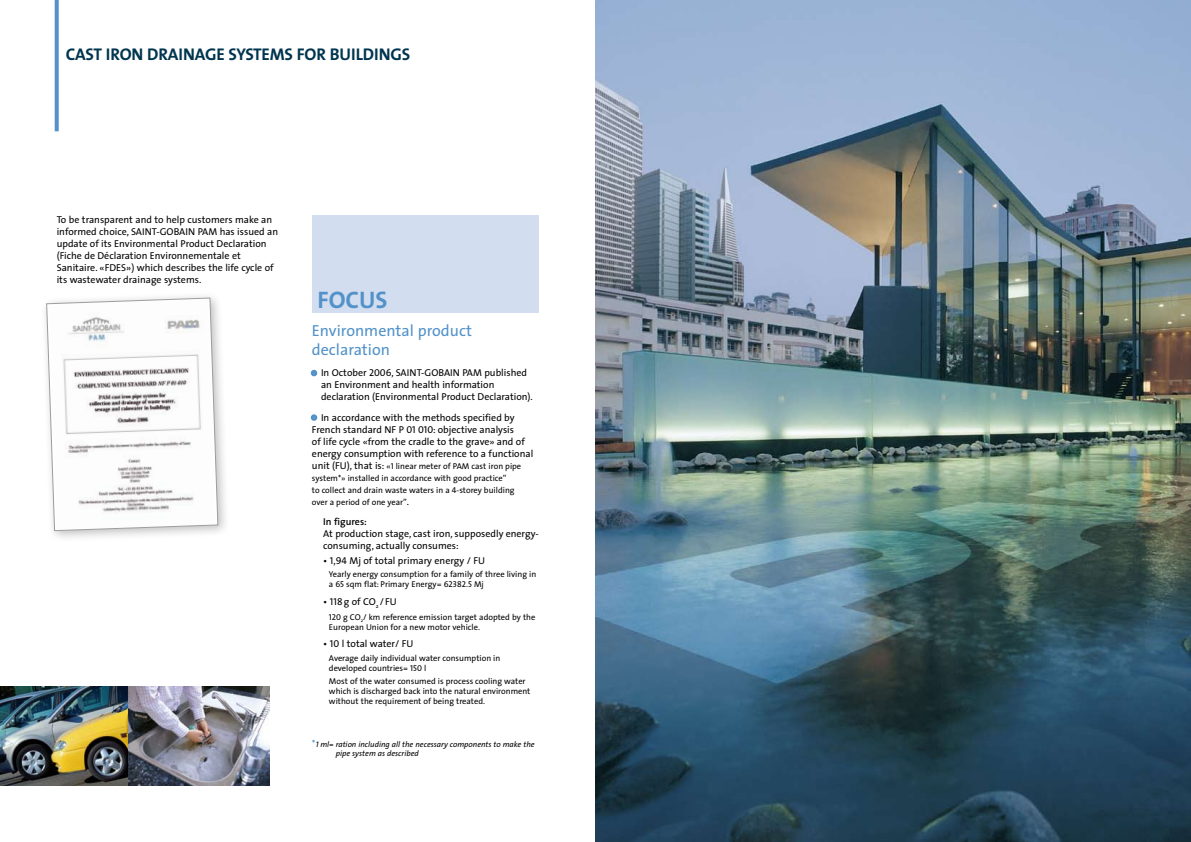
<style>
.page{position:relative;width:1191px;height:842px;background:#fff}
.page>*{position:absolute;margin:0;border:0;box-sizing:border-box;transform-origin:0 0}
.t1{font:700 24px "The Sans";color:#5292c9}
.t2{font:700 17px "The Sans";letter-spacing:-.01em;color:#00354f}
.t3{font:16px/19.2px "The Sans";color:#5292c9}
.t4{font:10px/12px "The Sans";color:#000}
.t5{font:600 10px "The Sans";color:#000}
.t6{font:8.5px/10.2px "The Sans";color:#000}
.t7{font:italic 8px/9.6px "The Sans";color:#000}
.s1{color:#5292c9}
.s2{font-family:"The Sans Caps"}
.s3{font-size:10px}
.s4{font-style:normal;font-size:10px;color:#5292c9}
</style>
<div class="page">
<img style="left:595px;top:0;width:596px;height:842px">
<div style="left:312px;top:215px;width:227px;height:98px;background:#d2ddef"></div>
<svg style="left:55px;top:0;width:4px;height:131px"></svg>
<svg style="left:311px;top:370px;width:6px;height:6px"></svg>
<div style="left:311px;top:414px;width:6px;height:7px;border:4px solid #5292c9;border-radius:50%"></div>
<img style="left:0;top:686px;width:269px;height:99px">
<div style="left:39px;top:291px;width:190px;height:251px;background:#000;opacity:.25"></div>
<svg style="left:46px;top:297px;width:172px;height:234px"></svg>
<h2 class="t2" style="left:66px;top:40px;width:20px">CAST</h2>
<h2 class="t2" style="left:106px;top:40px;width:73px">IRON DRAINAGE</h2>
<h2 class="t2" style="left:228px;top:40px;width:28px">SYSTEMS</h2>
<h2 class="t2" style="left:297px;top:40px;width:77px">FOR BUILDINGS</h2>
<p class="t4" style="left:57px;top:213px;width:223px">To be transparent and to help customers make an informed choice, SAINT-GOBAIN PAM has issued an update of its Environmental Product Declaration (Fiche de Déclaration Environnementale et Sanitaire. «FDES») which describes the life cycle of its wastewater drainage systems.</p>
<h1 class="t1" style="left:317px;top:279px;width:72px">FOCUS</h1>
<h3 class="t3" style="left:312px;top:321px;width:162px">Environmental product declaration</h3>
<p class="t4" style="left:321px;top:366px;width:213px;text-indent:-9px"><span class="s1">•</span> In October <span class="s2">2006</span>, SAINT-GOBAIN PAM published an Environment and health information declaration (Environmental Product Declaration).</p>
<p class="t4" style="left:312px;top:411px;width:223px"><span class="s1">•</span> In accordance with the methods specified by French standard NF P <span class="s2">01 010</span>: objective analysis<br>of life cycle «from the cradle to the grave» and of energy consumption with reference to a functional</p>
<p class="t6" style="left:312px;top:459px;width:211px;line-height:12px"><span class="s3">unit (FU), that is:</span> «<span class="s2">1</span> linear meter of PAM cast iron pipe system*» installed in accordance with good practice”<br>to collect and drain waste waters in a <span class="s2">4</span>-storey building over a period of one year”<span class="s3">.</span></p>
<p class="t5" style="left:323px;top:513px;width:45px">In figures:</p>
<p class="t4" style="left:323px;top:527px;width:217px">At production stage, cast iron, supposedly energy&shy;consuming, actually consumes:</p>
<p class="t4" style="left:323px;top:554px;width:163px"><span class="s2">• 1,94</span> Mj of total primary energy / FU</p>
<p class="t6" style="left:329px;top:569px;width:209px">Yearly energy consumption for a family of three living in a <span class="s2">65</span> sqm flat: Primary Energy= <span class="s2">62382.5</span> Mj</p>
<p class="t4" style="left:323px;top:595px;width:75px"><span class="s2">• 118</span>g of CO<sub>2</sub> / FU</p>
<p class="t6" style="left:329px;top:611px;width:208px"><span class="s2">120</span> g CO<sub>2</sub>/ km reference emission target adopted by the<br>European Union for a new motor vehicle.</p>
<p class="t4" style="left:323px;top:638px;width:91px"><span class="s2">• 10</span> l total water/ FU</p>
<p class="t6" style="left:329px;top:652px;width:173px">Average daily individual water consumption in developed countries= <span class="s2">150</span> l</p>
<p class="t6" style="left:329px;top:675px;width:203px"><span class="s2">M</span>ost of the water consumed is process cooling water which is discharged back into the natural environment without the requirement of being treated.</p>
<p class="t7" style="left:336px;top:739px;width:200px;text-indent:-24px"><span class="s4">*</span><span class="s2">1</span> ml= ration including all the necessary components to make the pipe system as described</p>
</div>
